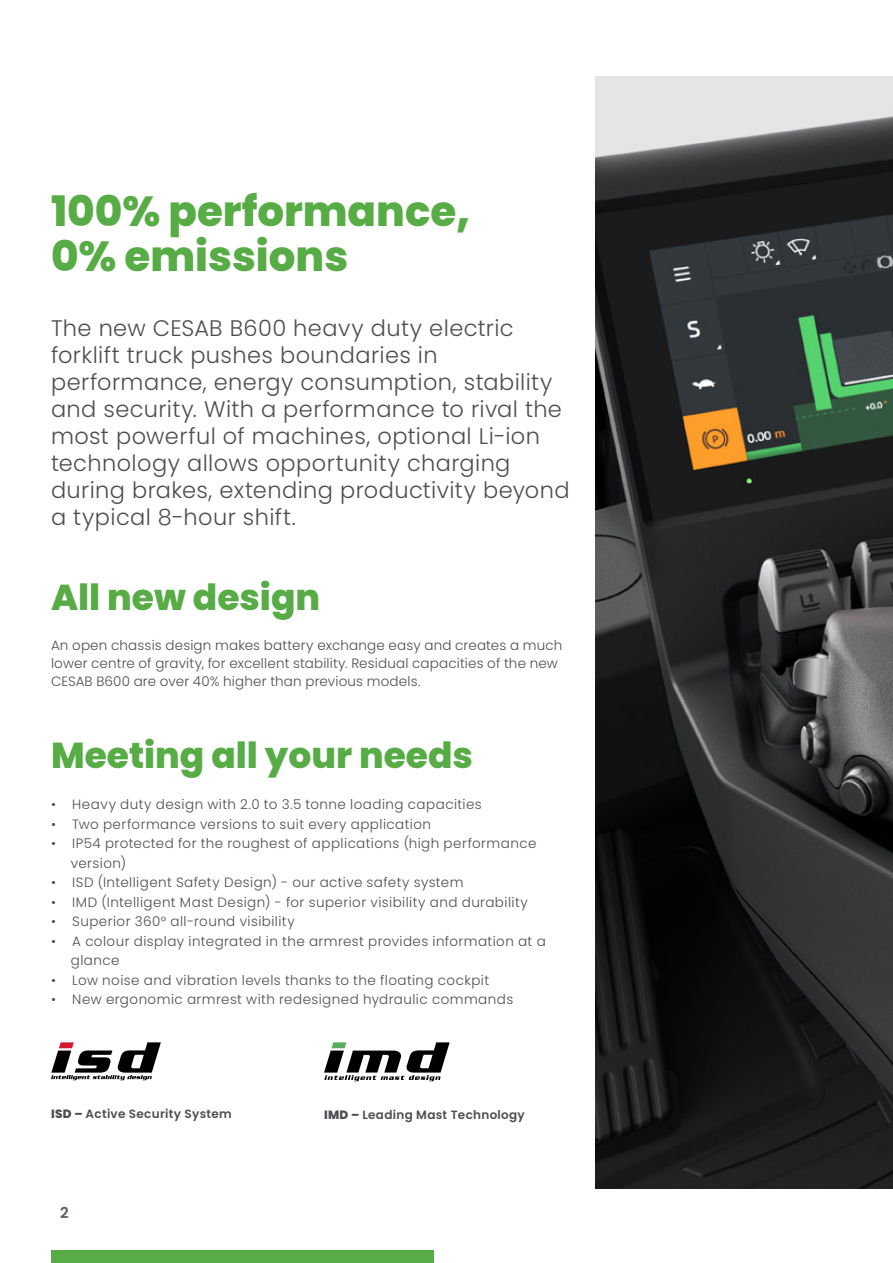
<style>
.page{position:relative;width:893px;height:1263px;background:#fff}
.page>*{position:absolute;margin:0;border:0;box-sizing:border-box;transform-origin:0 0}
.t1{font:800 42px/45px "Poppins";color:#57ac45}
.t2{font:800 36px "Poppins";color:#57ac45}
.t3{font:300 22.5px/27px "Poppins";letter-spacing:.02em;color:#4e4d53}
.t4{font:600 15px "Poppins";color:#585e5c}
.t5{font:300 13.5px/19.5px "Poppins";letter-spacing:.03em;color:#4e4d53}
.t6{font:300 13.5px/18px "Poppins";letter-spacing:.01em;color:#4e4d53}
.t7{font:600 12px "Poppins";letter-spacing:.025em;color:#4e4d53}
.s1{font-weight:800}
</style>
<div class="page">
<div style="left:51px;top:1250px;width:383px;height:13px;background:#57ac45"></div>
<img style="left:595px;top:77px;width:298px;height:1111px">
<svg style="left:51px;top:1042px;width:110px;height:38px"></svg>
<svg style="left:324px;top:1042px;width:126px;height:39px"></svg>
<h1 class="t1" style="left:51px;top:189px;width:420px">100% performance,<br>0% emissions</h1>
<p class="t3" style="left:51px;top:315px;width:520px">The new CESAB B600 heavy duty electric forklift truck pushes boundaries in performance, energy consumption, stability and security. With a performance to rival the most powerful of machines, optional Li-ion technology allows opportunity charging during brakes, extending productivity beyond a typical 8-hour shift.</p>
<h2 class="t2" style="left:51px;top:576px;width:271px">All new design</h2>
<p class="t6" style="left:51px;top:636px;width:513px">An open chassis design makes battery exchange easy and creates a much lower centre of gravity, for excellent stability. Residual capacities of the new<br>CESAB B600 are over 40% higher than previous models.</p>
<h2 class="t2" style="left:51px;top:734px;width:423px">Meeting all your needs</h2>
<p class="t5" style="left:51px;top:795px;width:432px">• Heavy duty design with 2.0 to 3.5 tonne loading capacities</p>
<p class="t5" style="left:51px;top:814px;width:381px">• Two performance versions to suit every application</p>
<p class="t5" style="left:71px;top:834px;width:467px;text-indent:-20px">• IP54 protected for the roughest of applications (high performance version)</p>
<p class="t5" style="left:51px;top:873px;width:414px">• ISD (Intelligent Safety Design) - our active safety system</p>
<p class="t5" style="left:51px;top:892px;width:478px">• IMD (Intelligent Mast Design) - for superior visibility and durability</p>
<p class="t5" style="left:51px;top:912px;width:245px">• Superior 360° all-round visibility</p>
<p class="t5" style="left:71px;top:931px;width:476px;text-indent:-20px">• A colour display integrated in the armrest provides information at a glance</p>
<p class="t5" style="left:51px;top:970px;width:440px">• Low noise and vibration levels thanks to the floating cockpit</p>
<p class="t5" style="left:51px;top:990px;width:464px">• New ergonomic armrest with redesigned hydraulic commands</p>
<p class="t7" style="left:51px;top:1107px;width:182px"><span class="s1">ISD –</span> Active Security System</p>
<p class="t7" style="left:324px;top:1108px;width:202px"><span class="s1">IMD –</span> Leading Mast Technology</p>
<p class="t4" style="left:60px;top:1204px;width:10px">2</p>
</div>
